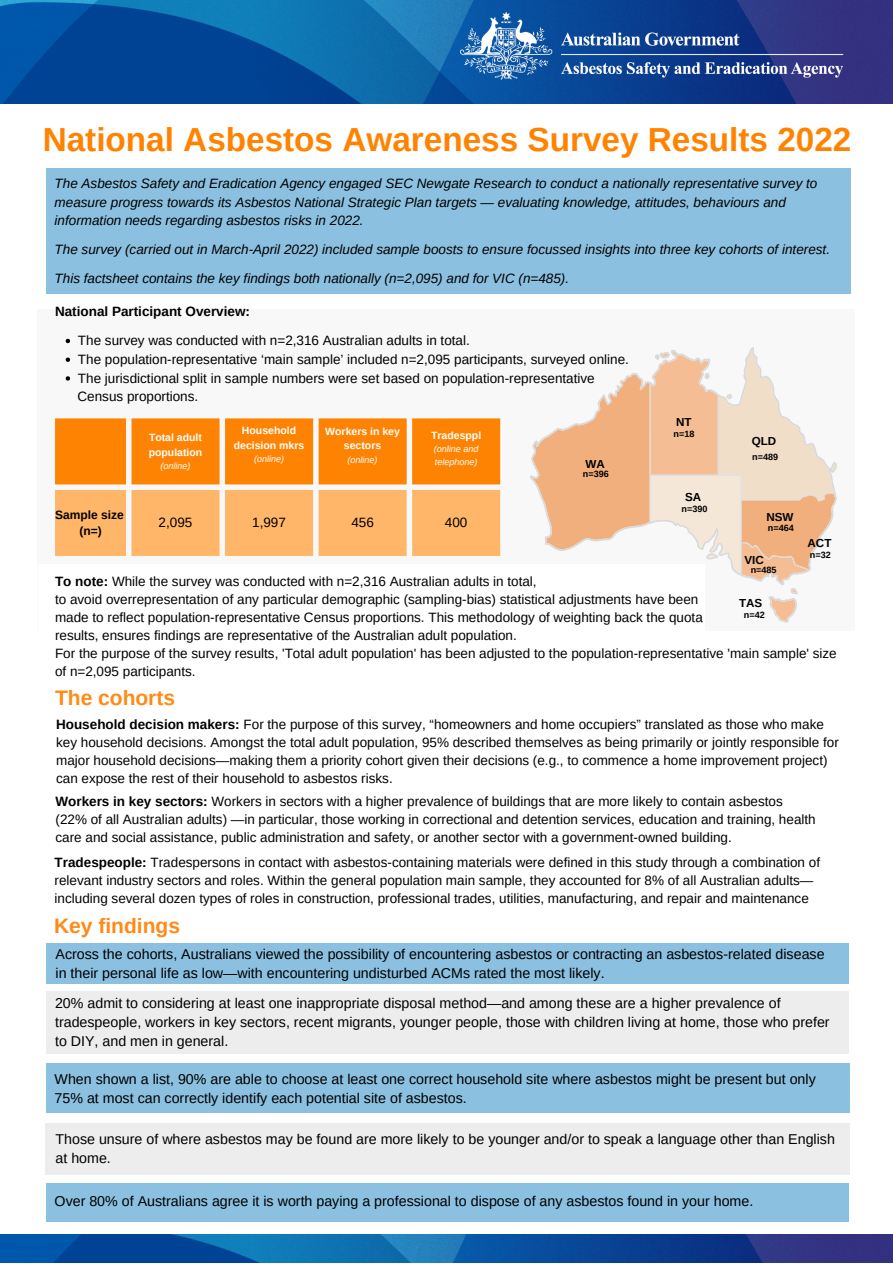
<style>
.page{position:relative;width:893px;height:1264px;background:#fff}
.page>*{position:absolute;margin:0;border:0;box-sizing:border-box;transform-origin:0 0}
.t1{font:700 33.3px "Arimo";color:#ff8300}
.t2{font:700 21px "Arimo";color:#ff8a15}
.t3{font:14.25px/19px "Arimo";color:#000}
.t4{font:13.5px/18px "Arimo";color:#000}
.t5{font:italic 13.5px/18.8px "Arimo";color:#000}
.t6{font:700 13.5px "Arimo";color:#000}
.t7{font:700 12px/16.6px "Arimo";color:#000;text-align:center}
.t8{font:700 11.55px "Arimo";color:#000}
.t9{font:700 10.5px/14.5px "Arimo";color:#fff;text-align:center}
.t10{font:italic 9px/12.5px "Arimo";color:#fff}
.t11{font:700 9px "Arimo";color:#000}
.s1{font-weight:700}
</style>
<div class="page">
<div style="left:46px;top:168px;width:804px;height:126px;background:#8bc0e0"></div>
<div style="left:38px;top:309px;width:817px;height:322px;background:#f8f8f8"></div>
<img style="left:0;top:0;width:892px;height:103px">
<img style="left:411px;top:0;width:481px;height:88px">
<svg style="left:66px;top:339px;width:4px;height:4px"></svg>
<svg style="left:66px;top:357px;width:4px;height:5px"></svg>
<svg style="left:66px;top:376px;width:4px;height:4px"></svg>
<div style="left:46px;top:942px;width:803px;height:41px;background:#8bc0e0"></div>
<div style="left:46px;top:1063px;width:804px;height:49px;background:#8bc0e0"></div>
<div style="left:46px;top:991px;width:802px;height:63px;background:#ededed"></div>
<div style="left:46px;top:1182px;width:802px;height:39px;background:#8bc0e0"></div>
<div style="left:46px;top:1122px;width:803px;height:52px;background:#ededed"></div>
<img style="left:0;top:1234px;width:892px;height:28px">
<svg style="left:55px;top:418px;width:445px;height:66px;background:#fe890f"></svg>
<div style="left:55px;top:490px;width:445px;height:66px;background:#ffb668"></div>
<div style="left:38px;top:564px;width:666px;height:276px;background:#fff"></div>
<svg style="left:530px;top:347px;width:306px;height:275px"></svg>
<h1 class="t1" style="left:43px;top:121px;width:810px">National Asbestos Awareness Survey Results 2022</h1>
<p class="t5" style="left:55px;top:174px;width:764px">The Asbestos Safety and Eradication Agency engaged SEC Newgate Research to conduct a nationally representative survey to measure progress towards its Asbestos National Strategic Plan targets — evaluating knowledge, attitudes, behaviours and information needs regarding asbestos risks in 2022.</p>
<p class="t5" style="left:55px;top:235px;width:776px;line-height:28.8px">The survey (carried out in March-April 2022) included sample boosts to ensure focussed insights into three key cohorts of interest.<br>This factsheet contains the key findings both nationally (n=2,095) and for VIC (n=485).</p>
<p class="t6" style="left:55px;top:304px;width:196px">National Participant Overview:</p>
<p class="t4" style="left:78px;top:331px;width:552px;line-height:18.8px">The survey was conducted with n=2,316 Australian adults in total.<br>The population-representative ‘main sample’ included n=2,095 participants, surveyed online.<br>The jurisdictional split in sample numbers were set based on population-representative</p>
<p class="t4" style="left:77px;top:387px;width:122px">Census proportions.</p>
<p class="t9" style="left:149px;top:430px;width:55px;text-align:left">Total adult population</p>
<p class="t10" style="left:160px;top:459px;width:31px">(online)</p>
<p class="t9" style="left:234px;top:423px;width:72px">Household decision mkrs</p>
<p class="t10" style="left:254px;top:452px;width:31px">(online)</p>
<p class="t9" style="left:325px;top:424px;width:76px">Workers in key sectors</p>
<p class="t10" style="left:347px;top:453px;width:31px">(online)</p>
<p class="t9" style="left:431px;top:428px;width:52px">Tradesppl</p>
<p class="t10" style="left:434px;top:443px;width:46px">(online and telephone)</p>
<p class="t8" style="left:585px;top:457px;width:21px">WA</p>
<p class="t11" style="left:583px;top:469px;width:27px">n=396</p>
<p class="t8" style="left:676px;top:416px;width:17px">NT</p>
<p class="t11" style="left:673px;top:429px;width:22px">n=18</p>
<p class="t8" style="left:685px;top:490px;width:18px">SA</p>
<p class="t8" style="left:751px;top:435px;width:26px">QLD</p>
<p class="t11" style="left:752px;top:451px;width:27px">n=489</p>
<p class="t11" style="left:681px;top:503px;width:27px">n=390</p>
<p class="t7" style="left:55px;top:506px;width:70px">Sample size (n=)</p>
<p class="t4" style="left:159px;top:513px;width:35px">2,095</p>
<p class="t4" style="left:252px;top:513px;width:35px">1,997</p>
<p class="t4" style="left:351px;top:513px;width:24px">456</p>
<p class="t4" style="left:445px;top:513px;width:24px">400</p>
<p class="t8" style="left:766px;top:510px;width:29px">NSW</p>
<p class="t11" style="left:767px;top:523px;width:27px">n=464</p>
<p class="t11" style="left:750px;top:565px;width:27px">n=485</p>
<p class="t11" style="left:743px;top:609px;width:22px">n=42</p>
<p class="t8" style="left:807px;top:536px;width:25px">ACT</p>
<p class="t11" style="left:809px;top:549px;width:22px">n=32</p>
<p class="t8" style="left:744px;top:553px;width:21px">VIC</p>
<p class="t8" style="left:739px;top:596px;width:25px">TAS</p>
<p class="t4" style="left:55px;top:572px;width:783px"><span class="s1">To note:</span> While the survey was conducted with n=2,316 Australian adults in total,<br>to avoid overrepresentation of any particular demographic (sampling-bias) statistical adjustments have been<br>made to reflect population-representative Census proportions. This methodology of weighting back the quota<br>results, ensures findings are representative of the Australian adult population.<br>For the purpose of the survey results, 'Total adult population' has been adjusted to the population-representative 'main sample' size of n=2,095 participants.</p>
<h2 class="t2" style="left:55px;top:686px;width:122px">The cohorts</h2>
<p class="t4" style="left:56px;top:715px;width:784px"><span class="s1">Household decision makers:</span> For the purpose of this survey, “homeowners and home occupiers” translated as those who make key household decisions. Amongst the total adult population, 95% described themselves as being primarily or jointly responsible for major household decisions—making them a priority cohort given their decisions (e.g., to commence a home improvement project) can expose the rest of their household to asbestos risks.</p>
<p class="t4" style="left:55px;top:792px;width:761px"><span class="s1">Workers in key sectors:</span> Workers in sectors with a higher prevalence of buildings that are more likely to contain asbestos (22% of all Australian adults) —in particular, those working in correctional and detention services, education and training, health care and social assistance, public administration and safety, or another sector with a government-owned building.</p>
<p class="t4" style="left:55px;top:853px;width:767px"><span class="s1">Tradespeople:</span> Tradespersons in contact with asbestos-containing materials were defined in this study through a combination of relevant industry sectors and roles. Within the general population main sample, they accounted for 8% of all Australian adults— including several dozen types of roles in construction, professional trades, utilities, manufacturing, and repair and maintenance</p>
<h2 class="t2" style="left:54px;top:914px;width:127px">Key findings</h2>
<p class="t3" style="left:55px;top:944px;width:770px">Across the cohorts, Australians viewed the possibility of encountering asbestos or contracting an asbestos-related disease in their personal life as low—with encountering undisturbed ACMs rated the most likely.</p>
<p class="t3" style="left:55px;top:993px;width:776px">20% admit to considering at least one inappropriate disposal method—and among these are a higher prevalence of tradespeople, workers in key sectors, recent migrants, younger people, those with children living at home, those who prefer to DIY, and men in general.</p>
<p class="t3" style="left:55px;top:1069px;width:762px">When shown a list, 90% are able to choose at least one correct household site where asbestos might be present but only<br>75% at most can correctly identify each potential site of asbestos.</p>
<p class="t3" style="left:55px;top:1129px;width:780px">Those unsure of where asbestos may be found are more likely to be younger and/or to speak a language other than English at home.</p>
<p class="t3" style="left:55px;top:1191px;width:700px">Over 80% of Australians agree it is worth paying a professional to dispose of any asbestos found in your home.</p>
</div>
